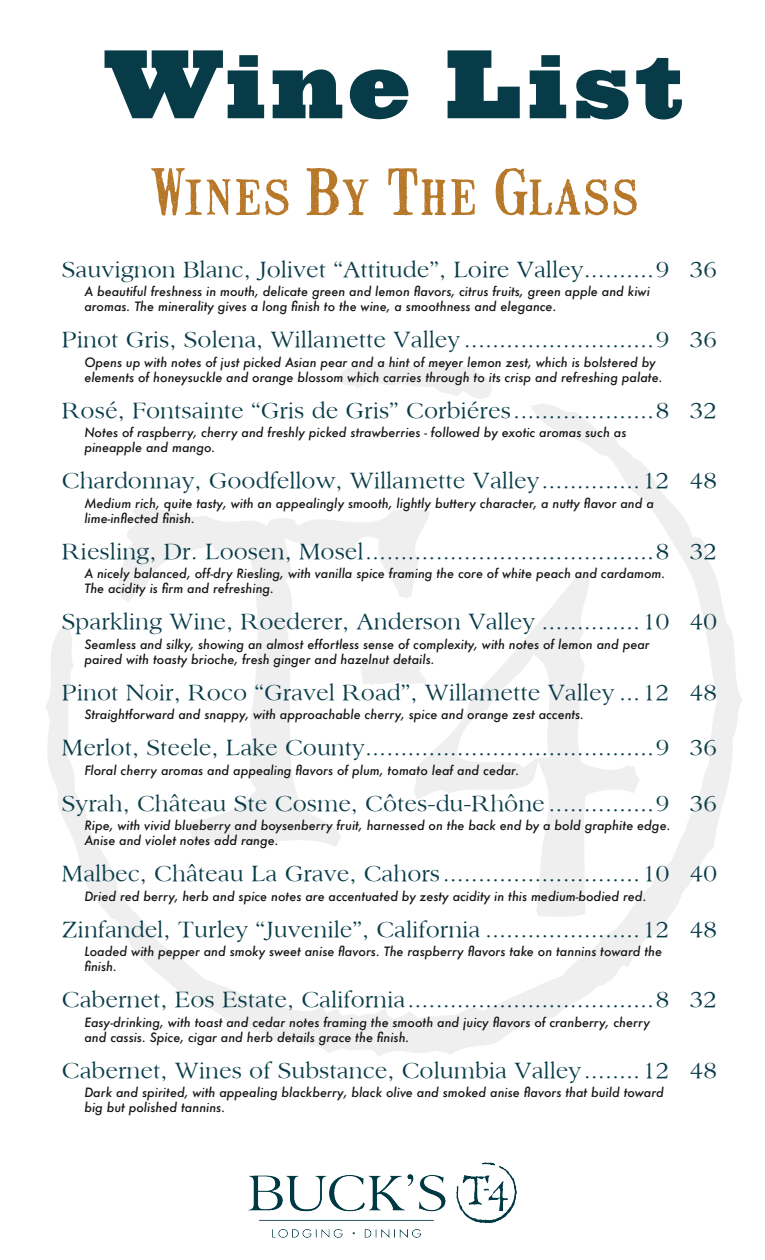
<style>
.page{position:relative;width:765px;height:1260px;background:#fff}
.page>*{position:absolute;margin:0;border:0;box-sizing:border-box;transform-origin:0 0}
.t1{font:900 90px "Ziggurat";letter-spacing:.07em;color:#083b48;scale:1.05 1}
.Category_Header{font:60px "Mailart Rubberstamp";letter-spacing:.015em;color:#b7782a}
.Glass_Wine_Header{font:23.75px "Sanford";color:#083b48}
.Glass_Wine_Descripti{font:italic 500 12.5px/15px "Futura";color:#171518}
</style>
<div class="page">
<svg style="left:339px;top:360px;width:153px;height:39px"></svg>
<svg style="left:45px;top:404px;width:697px;height:653px"></svg>
<svg style="left:359px;top:658px;width:70px;height:30px"></svg>
<img style="left:249px;top:1163px;width:267px;height:74px">
<p class="t1" style="left:104px;top:8px;width:553px">Wine List</p>
<p class="Category_Header" style="left:150px;top:151px;width:489px">Wines By The Glass</p>
<p class="Glass_Wine_Header" style="left:62px;top:255px;width:657px">Sauvignon Blanc, Jolivet “Attitude”, Loire Valley..........9 36</p>
<p class="Glass_Wine_Descripti" style="left:84px;top:284px;width:567px">A beautiful freshness in mouth, delicate green and lemon flavors, citrus fruits, green apple and kiwi aromas. The minerality gives a long finish to the wine, a smoothness and elegance.</p>
<p class="Glass_Wine_Header" style="left:62px;top:325px;width:657px">Pinot Gris, Solena, Willamette Valley ...........................9 36</p>
<p class="Glass_Wine_Descripti" style="left:84px;top:354px;width:580px">Opens up with notes of just picked Asian pear and a hint of meyer lemon zest, which is bolstered by elements of honeysuckle and orange blossom which carries through to its crisp and refreshing palate.</p>
<p class="Glass_Wine_Header" style="left:62px;top:396px;width:657px">Rosé, Fontsainte “Gris de Gris” Corbiéres....................8 32</p>
<p class="Glass_Wine_Descripti" style="left:84px;top:425px;width:544px">Notes of raspberry, cherry and freshly picked strawberries - followed by exotic aromas such as pineapple and mango.</p>
<p class="Glass_Wine_Header" style="left:62px;top:466px;width:657px">Chardonnay, Goodfellow, Willamette Valley..............12 48</p>
<p class="Glass_Wine_Descripti" style="left:84px;top:495px;width:571px">Medium rich, quite tasty, with an appealingly smooth, lightly buttery character, a nutty flavor and a lime-inflected finish.</p>
<p class="Glass_Wine_Header" style="left:62px;top:537px;width:657px">Riesling, Dr. Loosen, Mosel.........................................8 32</p>
<p class="Glass_Wine_Descripti" style="left:84px;top:566px;width:583px">A nicely balanced, off-dry Riesling, with vanilla spice framing the core of white peach and cardamom.<br>The acidity is firm and refreshing.</p>
<p class="Glass_Wine_Header" style="left:62px;top:607px;width:657px">Sparkling Wine, Roederer, Anderson Valley ..............10 40</p>
<p class="Glass_Wine_Descripti" style="left:84px;top:636px;width:567px">Seamless and silky, showing an almost effortless sense of complexity, with notes of lemon and pear paired with toasty brioche, fresh ginger and hazelnut details.</p>
<p class="Glass_Wine_Header" style="left:62px;top:678px;width:657px">Pinot Noir, Roco “Gravel Road”, Willamette Valley ...12 48</p>
<p class="Glass_Wine_Descripti" style="left:84px;top:707px;width:501px">Straightforward and snappy, with approachable cherry, spice and orange zest accents.</p>
<p class="Glass_Wine_Header" style="left:62px;top:733px;width:657px">Merlot, Steele, Lake County.........................................9 36</p>
<p class="Glass_Wine_Descripti" style="left:84px;top:762px;width:436px">Floral cherry aromas and appealing flavors of plum, tomato leaf and cedar.</p>
<p class="Glass_Wine_Header" style="left:62px;top:789px;width:657px">Syrah, Château Ste Cosme, Côtes-du-Rhône ...............9 36</p>
<p class="Glass_Wine_Descripti" style="left:84px;top:818px;width:588px">Ripe, with vivid blueberry and boysenberry fruit, harnessed on the back end by a bold graphite edge.<br>Anise and violet notes add range.</p>
<p class="Glass_Wine_Header" style="left:62px;top:859px;width:657px">Malbec, Château La Grave, Cahors............................10 40</p>
<p class="Glass_Wine_Descripti" style="left:84px;top:888px;width:564px">Dried red berry, herb and spice notes are accentuated by zesty acidity in this medium-bodied red.</p>
<p class="Glass_Wine_Header" style="left:62px;top:915px;width:657px">Zinfandel, Turley “Juvenile”, California ......................12 48</p>
<p class="Glass_Wine_Descripti" style="left:84px;top:944px;width:579px">Loaded with pepper and smoky sweet anise flavors. The raspberry flavors take on tannins toward the finish.</p>
<p class="Glass_Wine_Header" style="left:62px;top:985px;width:657px">Cabernet, Eos Estate, California...................................8 32</p>
<p class="Glass_Wine_Descripti" style="left:84px;top:1014px;width:567px">Easy-drinking, with toast and cedar notes framing the smooth and juicy flavors of cranberry, cherry and cassis. Spice, cigar and herb details grace the finish.</p>
<p class="Glass_Wine_Header" style="left:62px;top:1056px;width:657px">Cabernet, Wines of Substance, Columbia Valley........12 48</p>
<p class="Glass_Wine_Descripti" style="left:84px;top:1085px;width:581px">Dark and spirited, with appealing blackberry, black olive and smoked anise flavors that build toward big but polished tannins.</p>
</div>
